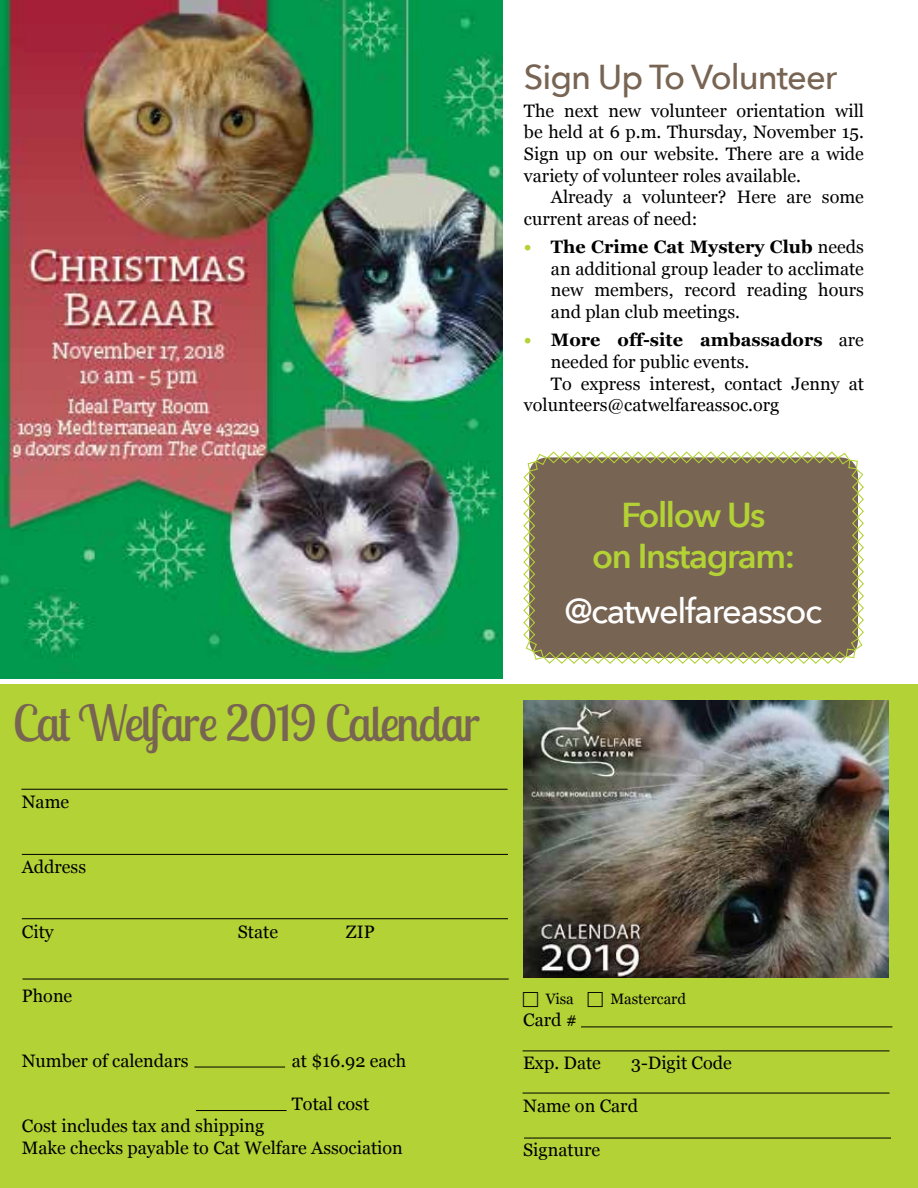
<style>
.page{position:relative;width:918px;height:1188px;background:#fff}
.page>*{position:absolute;margin:0;border:0;box-sizing:border-box;transform-origin:0 0}
.t1{font:49.5px "Lobster Two";letter-spacing:-.03em;color:#786453}
.t2{font:600 34.5px/41.4px "Avenir Next";letter-spacing:-.04em;color:#b3d235;text-align:center}
.t3{font:500 34.5px "Avenir Next";letter-spacing:-.03em;color:#786453}
.t4{font:500 34.5px "Avenir Next";letter-spacing:-.04em;color:#fff}
.t5{font:18px/21.6px "Georgia";color:#000}
.t6{font:700 18px "Georgia";color:#000}
.t7{font:500 18px "Avenir Next";color:#000}
.t8{font:15px "Georgia";color:#000}
.s1{font-weight:700;color:#b3d235}
.s2{font-weight:700}
.s3{color:#b3d235}
.s4{font-weight:400}
</style>
<div class="page">
<div style="left:0;top:684px;width:918px;height:504px;background:#b3d235"></div>
<img style="left:524px;top:700px;width:365px;height:278px">
<hr style="left:21px;top:789px;width:487px;height:1px;background:#000">
<hr style="left:22px;top:854px;width:486px;height:1px;background:#000">
<hr style="left:22px;top:918px;width:486px;height:1px;background:#000">
<hr style="left:22px;top:979px;width:487px;height:1px;background:#000">
<hr style="left:194px;top:1067px;width:91px;height:1px;background:#000">
<hr style="left:196px;top:1110px;width:91px;height:1px;background:#000">
<hr style="left:581px;top:1027px;width:311px;height:1px;background:#000">
<hr style="left:523px;top:1051px;width:366px;height:1px;background:#000">
<hr style="left:523px;top:1093px;width:366px;height:1px;background:#000">
<hr style="left:524px;top:1138px;width:367px;height:1px;background:#000">
<img style="left:0;top:0;width:502px;height:678px">
<svg style="left:523px;top:451px;width:341px;height:213px;background:#84745f"></svg>
<h1 class="t1" style="left:13px;top:692px;width:469px">Cat Welfare 2019 Calendar</h1>
<p class="t5" style="left:22px;top:790px;width:49px">Name</p>
<p class="t5" style="left:22px;top:855px;width:66px">Address</p>
<p class="t5" style="left:22px;top:920px;width:33px">City</p>
<p class="t5" style="left:238px;top:920px;width:42px">State</p>
<p class="t5" style="left:346px;top:920px;width:30px">ZIP</p>
<p class="t5" style="left:22px;top:985px;width:52px">Phone</p>
<p class="t5" style="left:22px;top:1049px;width:168px">Number of calendars</p>
<p class="t5" style="left:292px;top:1049px;width:116px">at $16.92 each</p>
<p class="t5" style="left:292px;top:1093px;width:79px">Total cost</p>
<p class="t5" style="left:22px;top:1114px;width:383px">Cost includes tax and shipping<br>Make checks payable to Cat Welfare Association</p>
<p class="t7" style="left:21px;top:1141px;width:12px">6</p>
<h2 class="t3" style="left:524px;top:47px;width:315px">Sign Up To Volunteer</h2>
<p class="t5" style="left:524px;top:99px;width:342px;text-align:justify">The next new volunteer orientation will be held at 6 p.m. Thursday, November 15.<br>Sign up on our website. There are a wide variety of volunteer roles available.</p>
<p class="t5" style="left:524px;top:186px;width:342px;text-indent:27px">Already a volunteer? Here are some current areas of need:</p>
<p class="t5" style="left:551px;top:235px;width:315px;text-align:justify;text-indent:-27px"><span class="s1">•</span> <span class="s2">The Crime Cat Mystery Club</span> needs an additional group leader to acclimate new members, record reading hours and plan club meetings.</p>
<p class="t6" style="left:524px;top:327px;width:342px"><span class="s3">•</span> More off-site ambassadors <span class="s4">are</span></p>
<p class="t5" style="left:551px;top:350px;width:200px">needed for public events.</p>
<p class="t5" style="left:551px;top:372px;width:315px">To express interest, contact Jenny at</p>
<p class="t5" style="left:524px;top:393px;width:257px">volunteers@catwelfareassoc.org</p>
<h2 class="t2" style="left:592px;top:493px;width:204px">Follow Us<br>on Instagram:</h2>
<h2 class="t4" style="left:565px;top:582px;width:259px">@catwelfareassoc</h2>
<p class="t8" style="left:546px;top:988px;width:29px">Visa</p>
<p class="t8" style="left:610px;top:988px;width:77px">Mastercard</p>
<p class="t5" style="left:523px;top:1008px;width:56px">Card #</p>
<p class="t5" style="left:523px;top:1051px;width:79px">Exp. Date</p>
<p class="t5" style="left:631px;top:1051px;width:102px">3-Digit Code</p>
<p class="t5" style="left:523px;top:1095px;width:116px">Name on Card</p>
<p class="t5" style="left:523px;top:1138px;width:78px">Signature</p>
</div>
